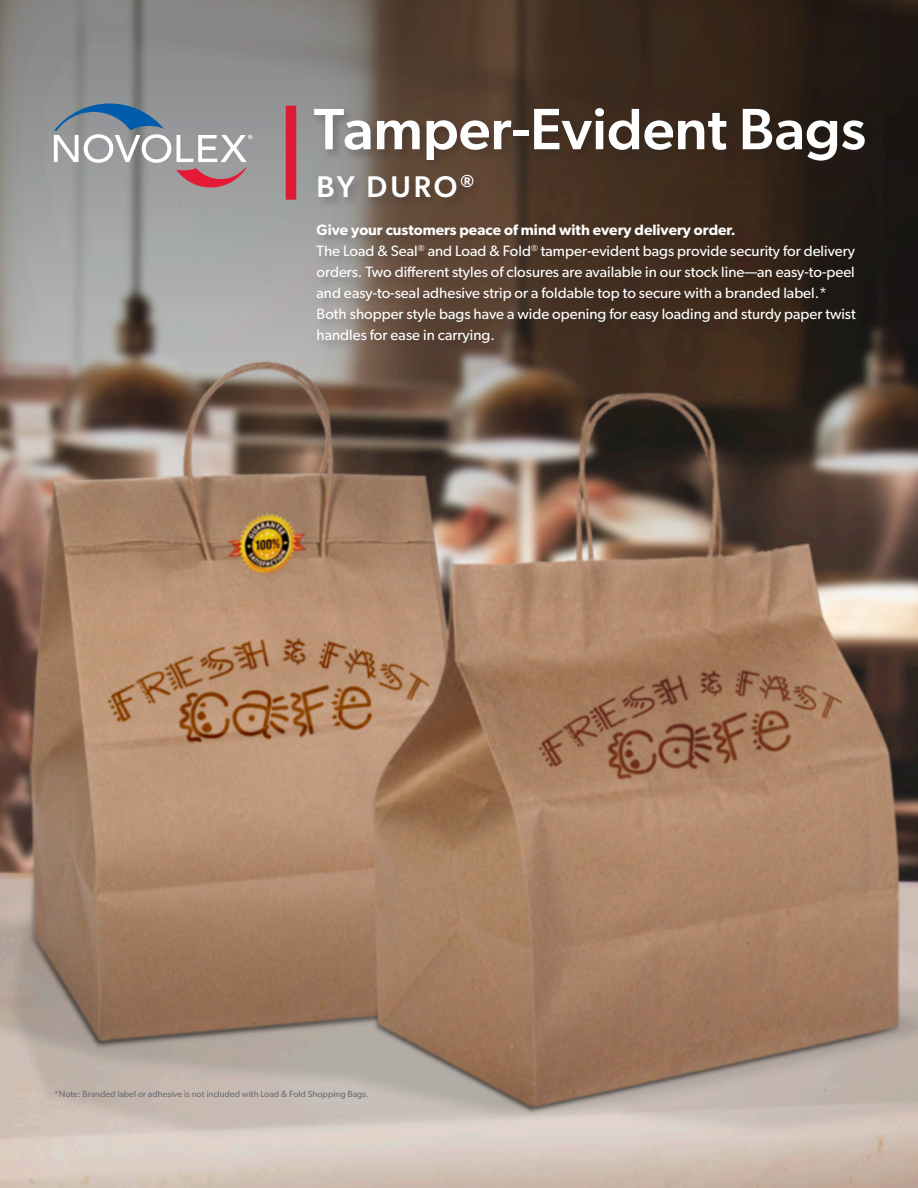
<style>
.page{position:relative;width:918px;height:1188px;background:#fff}
.page>*{position:absolute;margin:0;border:0;box-sizing:border-box;transform-origin:0 0}
.t1{font:500 58.5px "Gibson";color:#fff}
.t2{font:500 30px "Gibson";letter-spacing:.1em;color:#fff}
.t3{font:15px/21px "Gibson";color:#fff}
.t4{font:600 15px "Gibson";color:#fff}
.ParaStyle02-Leading{font:9px "Gibson";color:#6c6d70}
</style>
<div class="page">
<img style="left:0;top:0;width:918px;height:1188px">
<div style="left:311px;top:106px;width:566px;height:67px;background:#231f20;opacity:.3"></div>
<div style="left:314px;top:222px;width:553px;height:132px;background:#231f20;opacity:.3"></div>
<div style="left:316px;top:173px;width:170px;height:37px;background:#231f20;opacity:.3"></div>
<div style="left:286px;top:106px;width:10px;height:94px;background:#dc1a32"></div>
<svg style="left:54px;top:103px;width:199px;height:84px"></svg>
<p class="t1" style="left:314px;top:94px;width:554px">Tamper-Evident Bags</p>
<p class="t2" style="left:317px;top:169px;width:159px">BY DURO<sup>®</sup></p>
<p class="t4" style="left:317px;top:221px;width:421px">Give your customers peace of mind with every delivery order.</p>
<p class="t3" style="left:317px;top:240px;width:541px">The Load &amp; Seal<sup>®</sup> and Load &amp; Fold<sup>®</sup> tamper-evident bags provide security for delivery orders. Two different styles of closures are available in our stock line—an easy-to-peel and easy-to-seal adhesive strip or a foldable top to secure with a branded label.* Both shopper style bags have a wide opening for easy loading and sturdy paper twist handles for ease in carrying.</p>
<p class="ParaStyle02-Leading" style="left:54px;top:1088px;width:317px">*Note: Branded label or adhesive is not included with Load &amp; Fold Shopping Bags.</p>
</div>
